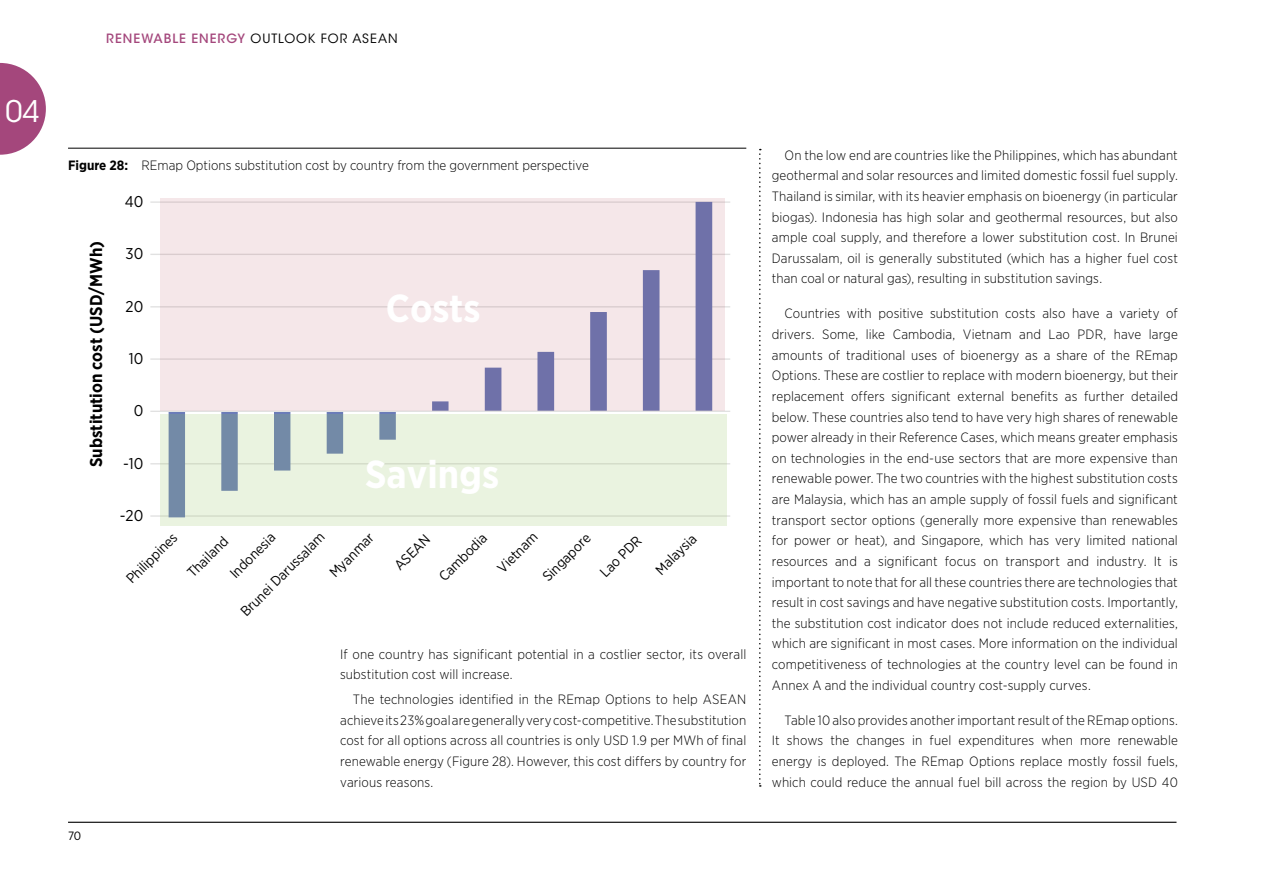
<style>
.page{position:relative;width:1263px;height:893px;background:#fff}
.page>*{position:absolute;margin:0;border:0;box-sizing:border-box;transform-origin:0 0}
.t1{font:700 39px "Gotham Narrow";color:#fff}
.t2{font:29.7px "ITC Avant Garde Std";color:#fff}
.t3{font:700 17.25px "Gotham Narrow";color:#000}
.t4{font:15.6px "Gotham Narrow";color:#000}
.t5{font:14.1px "Gotham Narrow";color:#000}
.Fließtext_mit_Einzug{font:300 13.5px/20.7px "Gotham Narrow";letter-spacing:.005em;color:#000}
.Figure{font:300 13.5px "Gotham Narrow";color:#000}
.t6{font:500 12.75px "ITC Avant Garde Std";letter-spacing:.075em;color:#a4477c}
.t7{font:12px "Gotham Narrow";color:#000}
.s1{font-weight:400;color:#000}
.s2{font-weight:700}
</style>
<div class="page">
<hr style="left:68px;top:822px;width:1108px;height:1px;background:#000">
<svg style="left:759px;top:149px;width:2px;height:638px"></svg>
<svg style="left:0;top:63px;width:46px;height:92px"></svg>
<hr style="left:150px;top:515px;width:580px;height:2px;background:#e1e1e1">
<hr style="left:150px;top:463px;width:580px;height:1px;background:#e1e1e1">
<hr style="left:150px;top:358px;width:580px;height:2px;background:#e1e1e1">
<hr style="left:150px;top:306px;width:580px;height:1px;background:#e1e1e1">
<hr style="left:150px;top:254px;width:580px;height:1px;background:#e1e1e1">
<hr style="left:150px;top:201px;width:580px;height:2px;background:#e1e1e1">
<hr style="left:150px;top:411px;width:580px;height:1px;background:#e1e1e1">
<svg style="left:161px;top:414px;width:566px;height:111px;fill:#eaf3e0"></svg>
<svg style="left:161px;top:198px;width:564px;height:212px;fill:#f5e7e9"></svg>
<hr style="left:68px;top:148px;width:678px;height:1px;background:#000">
<h2 class="t2" style="left:6px;top:93px;width:36px">04</h2>
<p class="t6" style="left:106px;top:30px;width:293px">RENEWABLE ENERGY <span class="s1">OUTLOOK FOR ASEAN</span></p>
<p class="Figure" style="left:68px;top:157px;width:522px"><span class="s2">Figure 28:</span> REmap Options substitution cost by country from the government perspective</p>
<p class="t3" style="left:85px;top:467px;width:228px;rotate:-90deg">Substitution cost (USD/MWh)</p>
<p class="t4" style="left:125px;top:192px;width:20px">40</p>
<p class="t4" style="left:126px;top:244px;width:19px">30</p>
<p class="t4" style="left:126px;top:296px;width:19px">20</p>
<p class="t4" style="left:129px;top:349px;width:16px">10</p>
<p class="t4" style="left:134px;top:401px;width:11px">0</p>
<p class="t4" style="left:123px;top:453px;width:22px">-10</p>
<p class="t4" style="left:120px;top:506px;width:25px">-20</p>
<p class="t1" style="left:386px;top:284px;width:96px">Costs</p>
<p class="t1" style="left:365px;top:449px;width:136px">Savings</p>
<p class="t5" style="left:123px;top:575px;width:67px;rotate:-45deg">Philippines</p>
<p class="t5" style="left:493px;top:564px;width:52px;rotate:-45deg">Vietnam</p>
<p class="t5" style="left:539px;top:572px;width:63px;rotate:-45deg">Singapore</p>
<p class="t5" style="left:237px;top:608px;width:114px;rotate:-45deg">Brunei Darussalam</p>
<p class="t5" style="left:226px;top:569px;width:59px;rotate:-45deg">Indonesia</p>
<p class="t5" style="left:326px;top:568px;width:57px;rotate:-45deg">Myanmar</p>
<p class="t5" style="left:596px;top:568px;width:53px;rotate:-45deg">Lao PDR</p>
<p class="t5" style="left:391px;top:562px;width:43px;rotate:-45deg">ASEAN</p>
<p class="t5" style="left:435px;top:572px;width:63px;rotate:-45deg">Cambodia</p>
<p class="t5" style="left:183px;top:569px;width:53px;rotate:-45deg">Thailand</p>
<p class="t5" style="left:652px;top:566px;width:53px;rotate:-45deg">Malaysia</p>
<p class="Fließtext_mit_Einzug" style="left:340px;top:643px;width:408px">If one country has significant potential in a costlier sector, its overall substitution cost will increase.</p>
<p class="Fließtext_mit_Einzug" style="left:340px;top:689px;width:408px;text-align:justify;text-indent:13px">The technologies identified in the REmap Options to help ASEAN achieve its 23% goal are generally very cost-competitive. The substitution cost for all options across all countries is only USD 1.9 per MWh of final renewable energy (Figure 28). However, this cost differs by country for various reasons.</p>
<p class="t7" style="left:68px;top:828px;width:15px">70</p>
<p class="Fließtext_mit_Einzug" style="left:772px;top:144px;width:408px;text-indent:13px">On the low end are countries like the Philippines, which has abundant geothermal and solar resources and limited domestic fossil fuel supply.<br>Thailand is similar, with its heavier emphasis on bioenergy (in particular biogas). Indonesia has high solar and geothermal resources, but also ample coal supply, and therefore a lower substitution cost. In Brunei Darussalam, oil is generally substituted (which has a higher fuel cost than coal or natural gas), resulting in substitution savings.</p>
<p class="Fließtext_mit_Einzug" style="left:772px;top:303px;width:408px;text-align:justify;text-indent:13px">Countries with positive substitution costs also have a variety of drivers. Some, like Cambodia, Vietnam and Lao PDR, have large amounts of traditional uses of bioenergy as a share of the REmap Options. These are costlier to replace with modern bioenergy, but their replacement offers significant external benefits as further detailed below. These countries also tend to have very high shares of renewable power already in their Reference Cases, which means greater emphasis on technologies in the end-use sectors that are more expensive than renewable power. The two countries with the highest substitution costs are Malaysia, which has an ample supply of fossil fuels and significant transport sector options (generally more expensive than renewables for power or heat), and Singapore, which has very limited national resources and a significant focus on transport and industry. It is important to note that for all these countries there are technologies that result in cost savings and have negative substitution costs. Importantly, the substitution cost indicator does not include reduced externalities, which are significant in most cases. More information on the individual competitiveness of technologies at the country level can be found in Annex A and the individual country cost-supply curves.</p>
<p class="Fließtext_mit_Einzug" style="left:772px;top:709px;width:408px;text-indent:13px">Table 10 also provides another important result of the REmap options.<br>It shows the changes in fuel expenditures when more renewable energy is deployed. The REmap Options replace mostly fossil fuels, which could reduce the annual fuel bill across the region by USD 40</p>
</div>
